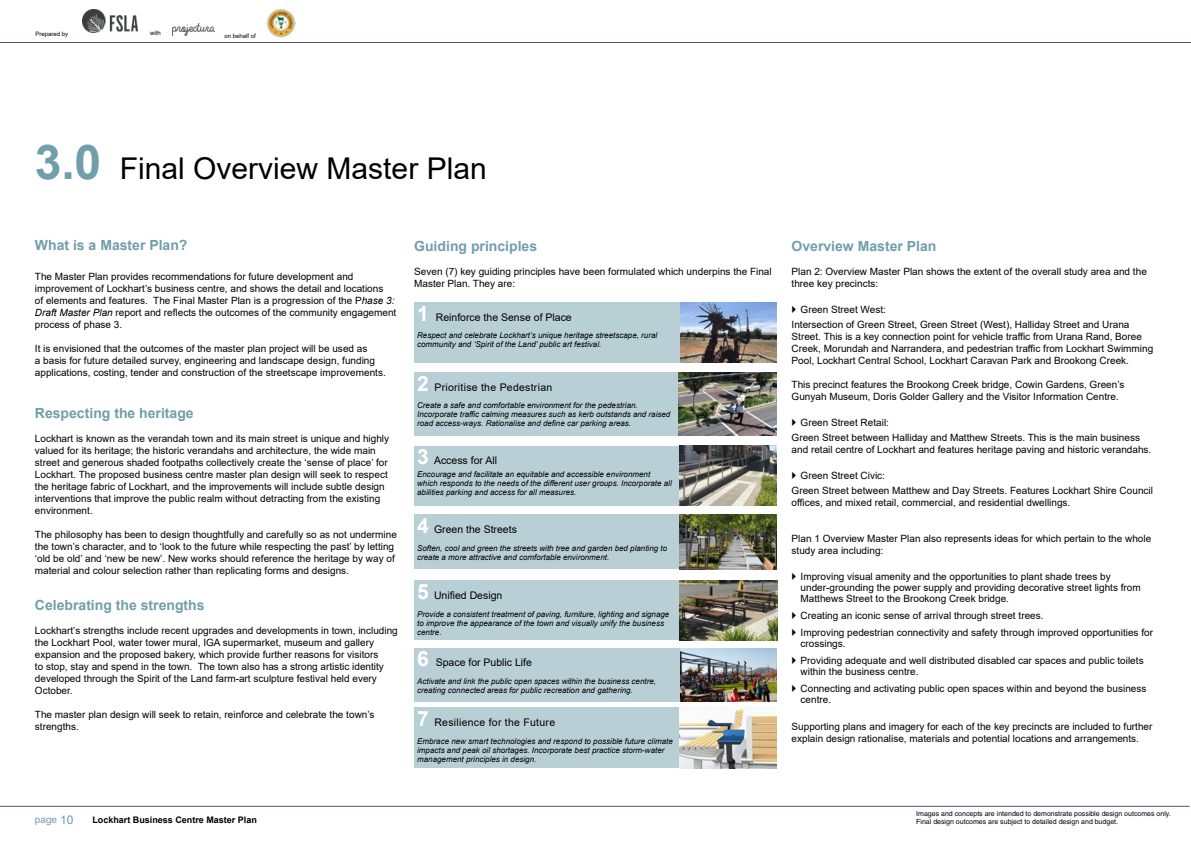
<style>
.page{position:relative;width:1191px;height:842px;background:#fff}
.page>*{position:absolute;margin:0;border:0;box-sizing:border-box;transform-origin:0 0}
.t1{font:30px "Arial";color:#000}
.t2{font:700 14px "Arial";color:#709eab}
.t3{font:10.5px "Arial";color:#000}
.t4{font:10.5px "Arial";letter-spacing:.025em;color:#000}
.t5{font:10px/12px "Arial";color:#000}
.t6{font:10px "Arial";color:#709eab}
.t7{font:700 9px "Arial";color:#000}
.t8{font:italic 8px/9px "Arial";color:#000}
.t9{font:7px/8px "Helvetica";color:#000}
.t10{font:6px "Arial";color:#000}
.s1{font-weight:700;font-size:48px;color:#709eab}
.s2{font-style:italic}
.s3{font-weight:700;font-size:21px;color:#fff}
.s4{font-size:12px}
</style>
<div class="page">
<hr style="left:0;top:806px;width:1189px;height:1px;background:#40567b">
<img style="left:82px;top:10px;width:55px;height:23px">
<img style="left:267px;top:9px;width:29px;height:29px">
<hr style="left:0;top:42px;width:1191px;height:1px;background:#40567b">
<img style="left:173px;top:24px;width:41px;height:11px">
<div style="left:414px;top:581px;width:265px;height:59px;background:#b8cfd5"></div>
<div style="left:414px;top:446px;width:265px;height:59px;background:#b8cfd5"></div>
<div style="left:414px;top:372px;width:264px;height:64px;background:#b8cfd5"></div>
<div style="left:414px;top:648px;width:265px;height:53px;background:#b8cfd5"></div>
<div style="left:414px;top:302px;width:266px;height:61px;background:#b8cfd5"></div>
<div style="left:414px;top:707px;width:266px;height:61px;background:#b8cfd5"></div>
<div style="left:414px;top:514px;width:265px;height:55px;background:#b8cfd5"></div>
<img style="left:679px;top:446px;width:98px;height:59px">
<img style="left:678px;top:372px;width:99px;height:64px">
<img style="left:679px;top:514px;width:98px;height:55px">
<img style="left:679px;top:581px;width:98px;height:59px">
<img style="left:680px;top:302px;width:97px;height:61px">
<img style="left:680px;top:648px;width:97px;height:53px">
<img style="left:680px;top:708px;width:97px;height:60px">
<p class="t10" style="left:150px;top:29px;width:12px">with</p>
<p class="t10" style="left:35px;top:30px;width:34px">Prepared by</p>
<p class="t10" style="left:224px;top:31px;width:33px">on behalf of</p>
<h1 class="t1" style="left:35px;top:147px;width:453px"><span class="s1">3.0</span> Final Overview Master Plan</h1>
<h2 class="t2" style="left:35px;top:235px;width:154px">What is a Master Plan?</h2>
<p class="t5" style="left:35px;top:271px;width:363px">The Master Plan provides recommendations for future development and improvement of Lockhart’s business centre, and shows the detail and locations<br>of elements and features. The Final Master Plan is a progression of the P<span class="s2">hase 3:<br>Draft Master Plan</span> report and reflects the outcomes of the community engagement process of phase 3.</p>
<p class="t5" style="left:35px;top:343px;width:352px">It is envisioned that the outcomes of the master plan project will be used as<br>a basis for future detailed survey, engineering and landscape design, funding applications, costing, tender and construction of the streetscape improvements.</p>
<h2 class="t2" style="left:35px;top:403px;width:160px">Respecting the heritage</h2>
<p class="t5" style="left:35px;top:433px;width:356px">Lockhart is known as the verandah town and its main street is unique and highly valued for its heritage; the historic verandahs and architecture, the wide main street and generous shaded footpaths collectively create the ‘sense of place’ for Lockhart. The proposed business centre master plan design will seek to respect the heritage fabric of Lockhart, and the improvements will include subtle design interventions that improve the public realm without detracting from the existing environment.</p>
<p class="t5" style="left:35px;top:529px;width:363px">The philosophy has been to design thoughtfully and carefully so as not undermine the town’s character, and to ‘look to the future while respecting the past’ by letting ‘old be old’ and ‘new be new’. New works should reference the heritage by way of material and colour selection rather than replicating forms and designs.</p>
<h2 class="t2" style="left:35px;top:595px;width:171px">Celebrating the strengths</h2>
<p class="t5" style="left:35px;top:625px;width:364px">Lockhart’s strengths include recent upgrades and developments in town, including the Lockhart Pool, water tower mural, IGA supermarket, museum and gallery expansion and the proposed bakery, which provide further reasons for visitors<br>to stop, stay and spend in the town. The town also has a strong artistic identity developed through the Spirit of the Land farm-art sculpture festival held every October.</p>
<p class="t5" style="left:35px;top:709px;width:341px">The master plan design will seek to retain, reinforce and celebrate the town’s strengths.</p>
<h2 class="t2" style="left:414px;top:237px;width:124px">Guiding principles</h2>
<p class="t5" style="left:414px;top:266px;width:359px">Seven (7) key guiding principles have been formulated which underpins the Final<br>Master Plan. They are:</p>
<p class="t3" style="left:417px;top:310px;width:156px"><span class="s3">1</span> Reinforce the Sense of Place</p>
<p class="t8" style="left:417px;top:331px;width:241px">Respect and celebrate Lockhart’s unique heritage streetscape, rural community and ‘Spirit of the Land’ public art festival.</p>
<p class="t4" style="left:417px;top:380px;width:137px"><span class="s3">2</span> Prioritise the Pedestrian</p>
<p class="t8" style="left:417px;top:401px;width:255px">Create a safe and comfortable environment for the pedestrian.<br>Incorporate traffic calming measures such as kerb outstands and raised road access-ways. Rationalise and define car parking areas.</p>
<p class="t3" style="left:417px;top:453px;width:81px"><span class="s3">3</span> Access for All</p>
<p class="t8" style="left:417px;top:470px;width:256px">Encourage and facilitate an equitable and accessible environment which responds to the needs of the different user groups. Incorporate all abilities parking and access for all measures.</p>
<p class="t3" style="left:417px;top:522px;width:101px"><span class="s3">4</span> Green the Streets</p>
<p class="t8" style="left:417px;top:544px;width:251px">Soften, cool and green the streets with tree and garden bed planting to create a more attractive and comfortable environment.</p>
<p class="t3" style="left:417px;top:588px;width:87px"><span class="s3">5</span> Unified Design</p>
<p class="t8" style="left:417px;top:609px;width:254px">Provide a consistent treatment of paving, furniture, lighting and signage to improve the appearance of the town and visually unify the business centre.</p>
<p class="t3" style="left:417px;top:655px;width:116px"><span class="s3">6</span> Space for Public Life</p>
<p class="t8" style="left:417px;top:677px;width:240px">Activate and link the public open spaces within the business centre, creating connected areas for public recreation and gathering.</p>
<p class="t4" style="left:417px;top:715px;width:139px"><span class="s3">7</span> Resilience for the Future</p>
<p class="t8" style="left:417px;top:736px;width:257px">Embrace new smart technologies and respond to possible future climate impacts and peak oil shortages. Incorporate best practice storm-water management principles in design.</p>
<h2 class="t2" style="left:791px;top:236px;width:146px">Overview Master Plan</h2>
<p class="t5" style="left:791px;top:266px;width:357px">Plan 2: Overview Master Plan shows the extent of the overall study area and the three key precincts:</p>
<p class="t5" style="left:791px;top:302px;width:339px;line-height:15px;text-indent:9px">Green Street West:<br>Intersection of Green Street, Green Street (West), Halliday Street and Urana</p>
<p class="t5" style="left:791px;top:331px;width:363px">Street. This is a key connection point for vehicle traffic from Urana Rand, Boree<br>Creek, Morundah and Narrandera, and pedestrian traffic from Lockhart Swimming<br>Pool, Lockhart Central School, Lockhart Caravan Park and Brookong Creek.</p>
<p class="t5" style="left:791px;top:379px;width:334px">This precinct features the Brookong Creek bridge, Cowin Gardens, Green’s<br>Gunyah Museum, Doris Golder Gallery and the Visitor Information Centre.</p>
<p class="t5" style="left:791px;top:415px;width:350px;line-height:15px;text-indent:9px">Green Street Retail:<br>Green Street between Halliday and Matthew Streets. This is the main business</p>
<p class="t5" style="left:791px;top:444px;width:361px">and retail centre of Lockhart and features heritage paving and historic verandahs.</p>
<p class="t5" style="left:791px;top:468px;width:363px;line-height:15px;text-indent:9px">Green Street Civic:<br>Green Street between Matthew and Day Streets. Features Lockhart Shire Council</p>
<p class="t5" style="left:791px;top:497px;width:280px">offices, and mixed retail, commercial, and residential dwellings.</p>
<p class="t5" style="left:791px;top:533px;width:361px">Plan 1 Overview Master Plan also represents ideas for which pertain to the whole study area including:</p>
<p class="t5" style="left:800px;top:571px;width:342px;line-height:11px">Improving visual amenity and the opportunities to plant shade trees by under-grounding the power supply and providing decorative street lights from<br>Matthews Street to the Brookong Creek bridge.</p>
<p class="t5" style="left:800px;top:607px;width:354px;line-height:17px">Creating an iconic sense of arrival through street trees.<br>Improving pedestrian connectivity and safety through improved opportunities for</p>
<p class="t5" style="left:800px;top:635px;width:344px;line-height:17px">crossings.<br>Providing adequate and well distributed disabled car spaces and public toilets</p>
<p class="t5" style="left:800px;top:663px;width:347px;line-height:17px">within the business centre.<br>Connecting and activating public open spaces within and beyond the business</p>
<p class="t5" style="left:800px;top:694px;width:32px">centre.</p>
<p class="t5" style="left:791px;top:721px;width:362px">Supporting plans and imagery for each of the key precincts are included to further explain design rationalise, materials and potential locations and arrangements.</p>
<p class="t6" style="left:35px;top:813px;width:40px">page <span class="s4">10</span></p>
<p class="t7" style="left:92px;top:814px;width:166px">Lockhart Business Centre Master Plan</p>
<p class="t9" style="left:916px;top:810px;width:256px">Images and concepts are intended to demonstrate possible design outcomes only.<br>Final design outcomes are subject to detailed design and budget.</p>
</div>
